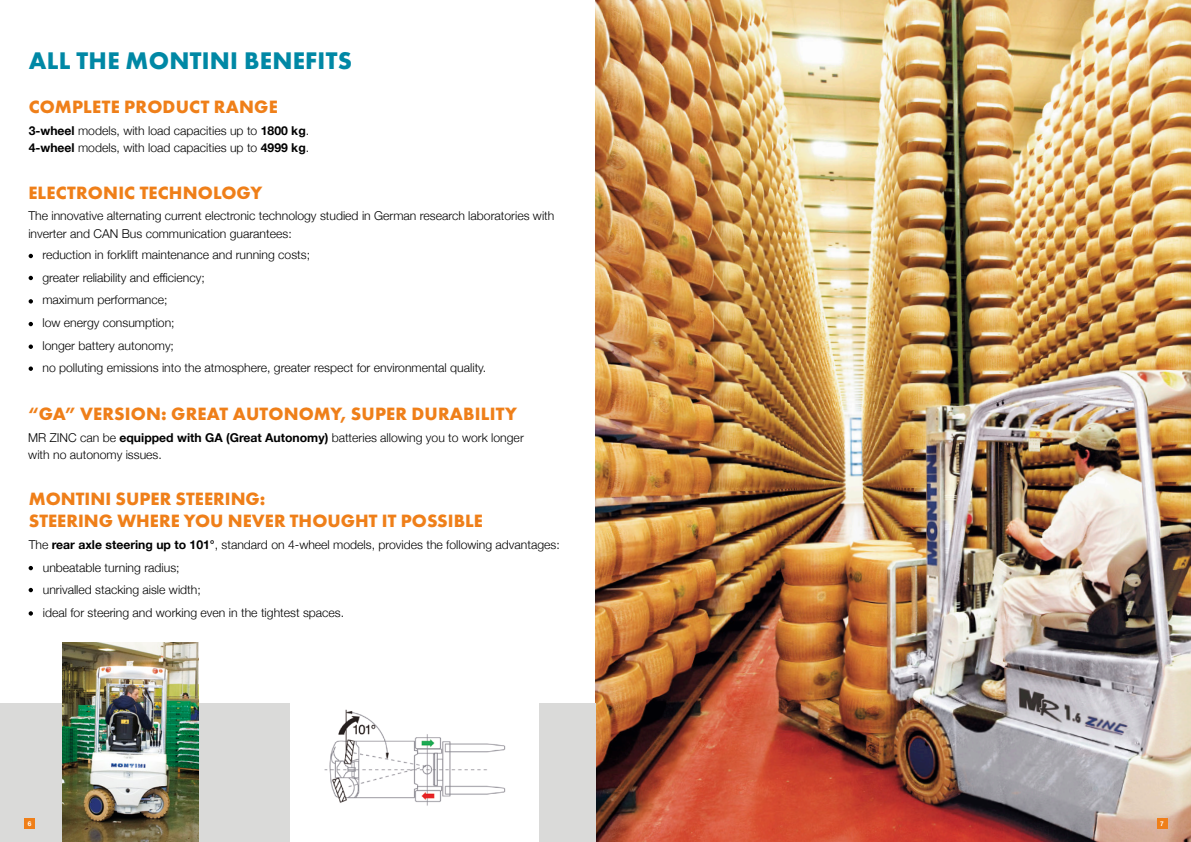
<style>
.page{position:relative;width:1191px;height:842px;background:#fff}
.page>*{position:absolute;margin:0;border:0;box-sizing:border-box;transform-origin:0 0}
.Titolo_02{font:700 25px "Futura PT";letter-spacing:.01em;color:#0088a5}
.Titolo_01{font:700 18.5px "Futura PT";letter-spacing:.01em;color:#ef7f19}
.Paragrafo_standard{font:300 12.2px/17px "Helvetica Neue";color:#000}
.Elenco_puntato{font:300 12.2px "Helvetica Neue";color:#000}
.t1{font:700 6.5px "Helvetica Neue";color:#fff}
.s1{font-weight:700}
</style>
<div class="page">
<div style="left:0;top:703px;width:289px;height:139px;background:#dadad9"></div>
<img style="left:595px;top:0;width:596px;height:842px">
<img style="left:62px;top:643px;width:136px;height:199px">
<svg style="left:29px;top:254px;width:4px;height:4px"></svg>
<svg style="left:29px;top:276px;width:4px;height:4px"></svg>
<svg style="left:29px;top:299px;width:4px;height:5px"></svg>
<svg style="left:29px;top:322px;width:4px;height:4px"></svg>
<svg style="left:29px;top:344px;width:4px;height:5px"></svg>
<svg style="left:29px;top:366px;width:4px;height:5px"></svg>
<svg style="left:29px;top:566px;width:4px;height:4px"></svg>
<svg style="left:29px;top:588px;width:4px;height:4px"></svg>
<svg style="left:29px;top:611px;width:4px;height:5px"></svg>
<div style="left:539px;top:703px;width:56px;height:139px;background:#dadad9"></div>
<img style="left:324px;top:709px;width:182px;height:97px">
<div style="left:24px;top:818px;width:11px;height:11px;background:#ef7f19"></div>
<div style="left:1156px;top:818px;width:11px;height:11px;background:#ef7f19"></div>
<p class="Titolo_02" style="left:29px;top:44px;width:325px">ALL THE MONTINI BENEFITS</p>
<p class="Titolo_01" style="left:29px;top:95px;width:250px">COMPLETE PRODUCT RANGE</p>
<p class="Paragrafo_standard" style="left:29px;top:122px;width:282px"><span class="s1">3-wheel</span> models, with load capacities up to <span class="s1">1800 kg</span>.</p>
<p class="Paragrafo_standard" style="left:29px;top:139px;width:282px"><span class="s1">4-wheel</span> models, with load capacities up to <span class="s1">4999 kg</span>.</p>
<p class="Titolo_01" style="left:28px;top:180px;width:235px">ELECTRONIC TECHNOLOGY</p>
<p class="Paragrafo_standard" style="left:28px;top:207px;width:527px">The innovative alternating current electronic technology studied in German research laboratories with inverter and CAN Bus communication guarantees:</p>
<p class="Elenco_puntato" style="left:42px;top:245px;width:269px">reduction in forklift maintenance and running costs;</p>
<p class="Elenco_puntato" style="left:42px;top:268px;width:164px">greater reliability and efficiency;</p>
<p class="Elenco_puntato" style="left:42px;top:290px;width:126px">maximum performance;</p>
<p class="Elenco_puntato" style="left:42px;top:313px;width:134px">low energy consumption;</p>
<p class="Elenco_puntato" style="left:42px;top:336px;width:133px">longer battery autonomy;</p>
<p class="Elenco_puntato" style="left:42px;top:358px;width:445px">no polluting emissions into the atmosphere, greater respect for environmental quality.</p>
<p class="Titolo_01" style="left:28px;top:401px;width:490px">“GA” VERSION: GREAT AUTONOMY, SUPER DURABILITY</p>
<p class="Paragrafo_standard" style="left:28px;top:428px;width:497px">MR ZINC can be <span class="s1">equipped with GA (Great Autonomy)</span> batteries allowing you to work longer with no autonomy issues.</p>
<p class="Titolo_01" style="left:29px;top:487px;width:238px">MONTINI SUPER STEERING:</p>
<p class="Titolo_01" style="left:29px;top:509px;width:456px">STEERING WHERE YOU NEVER THOUGHT IT POSSIBLE</p>
<p class="Paragrafo_standard" style="left:29px;top:535px;width:532px">The <span class="s1">rear axle steering up to 101°</span>, standard on 4-wheel models, provides the following advantages:</p>
<p class="Paragrafo_standard" style="left:43px;top:558px;width:138px">unbeatable turning radius;</p>
<p class="Paragrafo_standard" style="left:43px;top:580px;width:159px">unrivalled stacking aisle width;</p>
<p class="Paragrafo_standard" style="left:43px;top:603px;width:303px">ideal for steering and working even in the tightest spaces.</p>
<p class="t1" style="left:28px;top:818px;width:5px">6</p>
<p class="t1" style="left:1160px;top:818px;width:5px">7</p>
</div>
